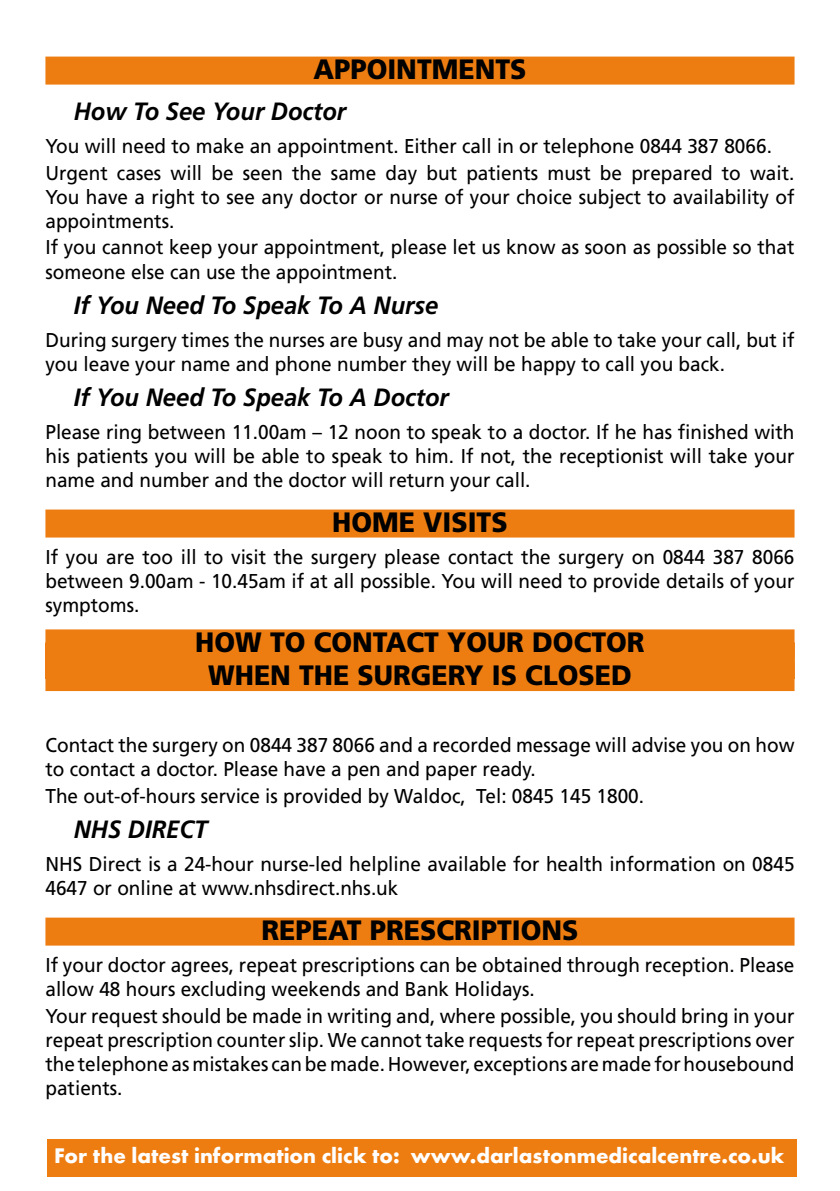
<style>
.page{position:relative;width:840px;height:1191px;background:#fff}
.page>*{position:absolute;margin:0;border:0;box-sizing:border-box;transform-origin:0 0}
.t1{font:900 28px/33.6px "Frutiger";color:#000;scale:.95 1}
.t2{font:italic 700 25px "Frutiger";color:#000;scale:.95 1}
.t3{font:700 22px "Futura T";color:#fff}
.t4{font:20px/24px "Frutiger";color:#000;scale:.95 1}
</style>
<div class="page">
<div style="left:46px;top:643px;width:748px;height:35px;background:#ee7d11"></div>
<div style="left:45px;top:57px;width:749px;height:28px;background:#ee7d11"></div>
<div style="left:45px;top:509px;width:749px;height:28px;background:#ee7d11"></div>
<div style="left:45px;top:629px;width:749px;height:28px;background:#ee7d11"></div>
<div style="left:45px;top:663px;width:749px;height:28px;background:#ee7d11"></div>
<div style="left:45px;top:917px;width:749px;height:28px;background:#ee7d11"></div>
<div style="left:47px;top:1138px;width:749px;height:38px;background:#ee7d11"></div>
<h1 class="t1" style="left:313px;top:52px;width:147px">APPOINTMEN</h1>
<h1 class="t1" style="left:495px;top:52px;width:32px">TS</h1>
<p class="t2" style="left:74px;top:97px;width:288px">How To See Your Doctor</p>
<p class="t4" style="left:45px;top:132px;width:789px;line-height:26.8px">You will need to make an appointment. Either call in or telephone 0844 387 8066.<br>Urgent cases will be seen the same day but patients must be prepared to wait.</p>
<p class="t4" style="left:45px;top:185px;width:789px">You have a right to see any doctor or nurse of your choice subject to availability of appointments.</p>
<p class="t4" style="left:45px;top:236px;width:789px">If you cannot keep your appointment, please let us know as soon as possible so that someone else can use the appointment.</p>
<p class="t2" style="left:74px;top:291px;width:385px">If You Need To Speak To A Nurse</p>
<p class="t4" style="left:45px;top:328px;width:789px">During surgery times the nurses are busy and may not be able to take your call, but if you leave your name and phone number they will be happy to call you back.</p>
<p class="t2" style="left:74px;top:383px;width:396px">If You Need To Speak To A Doctor</p>
<p class="t4" style="left:45px;top:420px;width:789px;text-align:justify">Please ring between 11.00am – 12 noon to speak to a doctor. If he has finished with his patients you will be able to speak to him. If not, the receptionist will take your name and number and the doctor will return your call.</p>
<h1 class="t1" style="left:332px;top:505px;width:183px">HOME VISITS</h1>
<p class="t4" style="left:45px;top:545px;width:789px;text-align:justify">If you are too ill to visit the surgery please contact the surgery on 0844 387 8066 between 9.00am - 10.45am if at all possible. You will need to provide details of your symptoms.</p>
<h1 class="t1" style="left:208px;top:625px;width:461px;text-indent:-13px">HOW TO CONTACT YOUR DOCTOR<br>WHEN</h1>
<h1 class="t1" style="left:299px;top:658px;width:313px">THE SURGERY IS CLOSED</h1>
<p class="t4" style="left:45px;top:733px;width:789px">Contact the surgery on 0844 387 8066 and a recorded message will advise you on how to contact a doctor. Please have a pen and paper ready.</p>
<p class="t4" style="left:45px;top:784px;width:631px">The out-of-hours service is provided by Waldoc, Tel: 0845 145 1800.</p>
<p class="t2" style="left:74px;top:815px;width:142px">NHS DIRECT</p>
<p class="t4" style="left:45px;top:852px;width:789px">NHS Direct is a 24-hour nurse-led helpline available for health information on 0845<br>4647 or online at www.nhsdirect.nhs.uk</p>
<h1 class="t1" style="left:261px;top:913px;width:314px">REPEAT PRESCRIPTIONS</h1>
<p class="t4" style="left:45px;top:953px;width:789px">If your doctor agrees, repeat prescriptions can be obtained through reception. Please allow 48 hours excluding weekends and Bank Holidays.</p>
<p class="t4" style="left:45px;top:1004px;width:789px;text-align:justify">Your request should be made in writing and, where possible, you should bring in your repeat prescription counter slip. We cannot take requests for repeat prescriptions over the telephone as mistakes can be made. However, exceptions are made for housebound patients.</p>
<p class="t3" style="left:54px;top:1142px;width:731px">For the latest information click to: www.darlastonmedicalcentre.co.uk</p>
</div>
